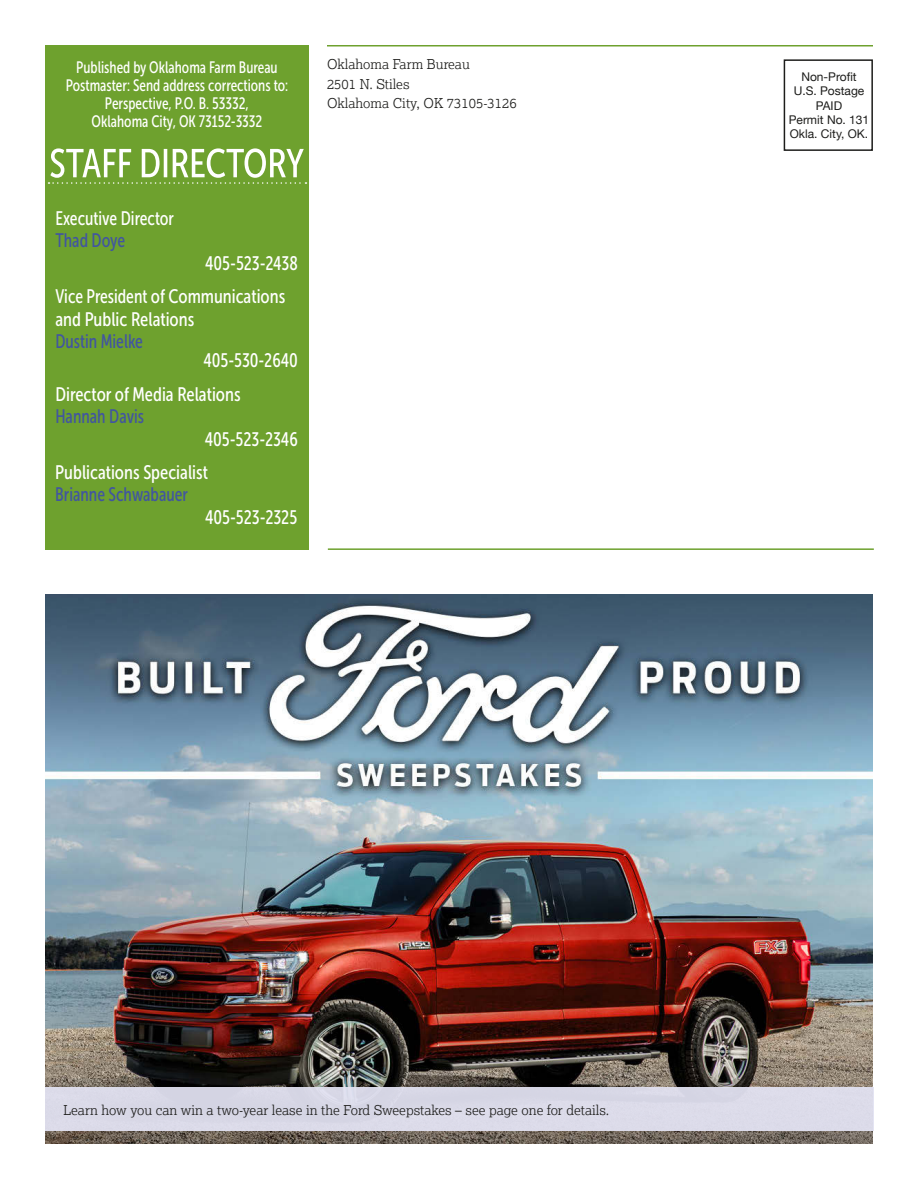
<style>
.page{position:relative;width:918px;height:1188px;background:#fff}
.page>*{position:absolute;margin:0;border:0;box-sizing:border-box;transform-origin:0 0}
.Staff_Directory{font:19.5px/22.5px "Museo Sans Cond 500";color:#fff;scale:.9 1}
.Staff_Directory-2{font:19.5px "Museo Sans Cond 500";color:#4155a1;scale:.9 1}
.Staff_Directory-3{font:19.5px "Museo Sans Cond 500";color:#fff;scale:.95 1}
.Staff_Directory-4{font:16.5px "Museo Sans Cond 500";color:#fff;scale:.9 1}
.Body_Text{font:300 13.5px "Lexia";color:#1d1d1b}
.t1{font:12px "Helvetica Neue";color:#1d1d1b}
</style>
<div class="page">
<div style="left:784px;top:59px;width:89px;height:92px;border:2px solid #1d1d1b"></div>
<hr style="left:327px;top:45px;width:546px;height:2px;background:#6ea12e">
<div style="left:45px;top:45px;width:264px;height:504px;background:#6ea12e"></div>
<svg style="left:49px;top:148px;width:257px;height:36px"></svg>
<hr style="left:328px;top:548px;width:546px;height:2px;background:#6ea12e">
<img style="left:45px;top:594px;width:828px;height:550px">
<div style="left:45px;top:1088px;width:829px;height:43px;background:#dadae8"></div>
<p class="Staff_Directory-4" style="left:76px;top:58px;width:225px">Published by Oklahoma Farm Bureau</p>
<p class="Staff_Directory-4" style="left:66px;top:76px;width:249px">Postmaster: Send address corrections to:</p>
<p class="Staff_Directory-4" style="left:105px;top:94px;width:162px">Perspective, P.O. B. 53332,</p>
<p class="Staff_Directory-4" style="left:92px;top:112px;width:191px">Oklahoma City, OK 73152-3332</p>
<p class="Body_Text" style="left:327px;top:56px;width:144px">Oklahoma Farm Bureau</p>
<p class="Body_Text" style="left:327px;top:75px;width:84px">2501 N. Stiles</p>
<p class="Body_Text" style="left:327px;top:95px;width:191px">Oklahoma City, OK 73105-3126</p>
<p class="Staff_Directory" style="left:55px;top:207px;width:133px">Executive Director</p>
<p class="Staff_Directory-2" style="left:55px;top:230px;width:79px">Thad Doye</p>
<p class="Staff_Directory" style="left:205px;top:252px;width:105px">405-523-2438</p>
<p class="Staff_Directory" style="left:55px;top:285px;width:257px">Vice President of Communications and Public Relations</p>
<p class="Staff_Directory-2" style="left:55px;top:331px;width:99px">Dustin Mielke</p>
<p class="Staff_Directory" style="left:203px;top:349px;width:107px">405-530-2640</p>
<p class="Staff_Directory-3" style="left:55px;top:383px;width:197px">Director of Media Relations</p>
<p class="Staff_Directory-2" style="left:55px;top:406px;width:100px">Hannah Davis</p>
<p class="Staff_Directory" style="left:205px;top:428px;width:105px">405-523-2346</p>
<p class="Staff_Directory-3" style="left:55px;top:462px;width:162px">Publications Specialist</p>
<p class="Staff_Directory-2" style="left:55px;top:484px;width:149px">Brianne Schwabauer</p>
<p class="Staff_Directory" style="left:205px;top:506px;width:104px">405-523-2325</p>
<p class="t1" style="left:801px;top:68px;width:57px">Non-Profit</p>
<p class="t1" style="left:794px;top:82px;width:72px">U.S. Postage</p>
<p class="t1" style="left:816px;top:97px;width:28px">PAID</p>
<p class="t1" style="left:789px;top:111px;width:82px">Permit No. 131</p>
<p class="t1" style="left:790px;top:126px;width:80px">Okla. City, OK.</p>
<p class="Body_Text" style="left:63px;top:1101px;width:547px">Learn how you can win a two-year lease in the Ford Sweepstakes – see page one for details.</p>
</div>
